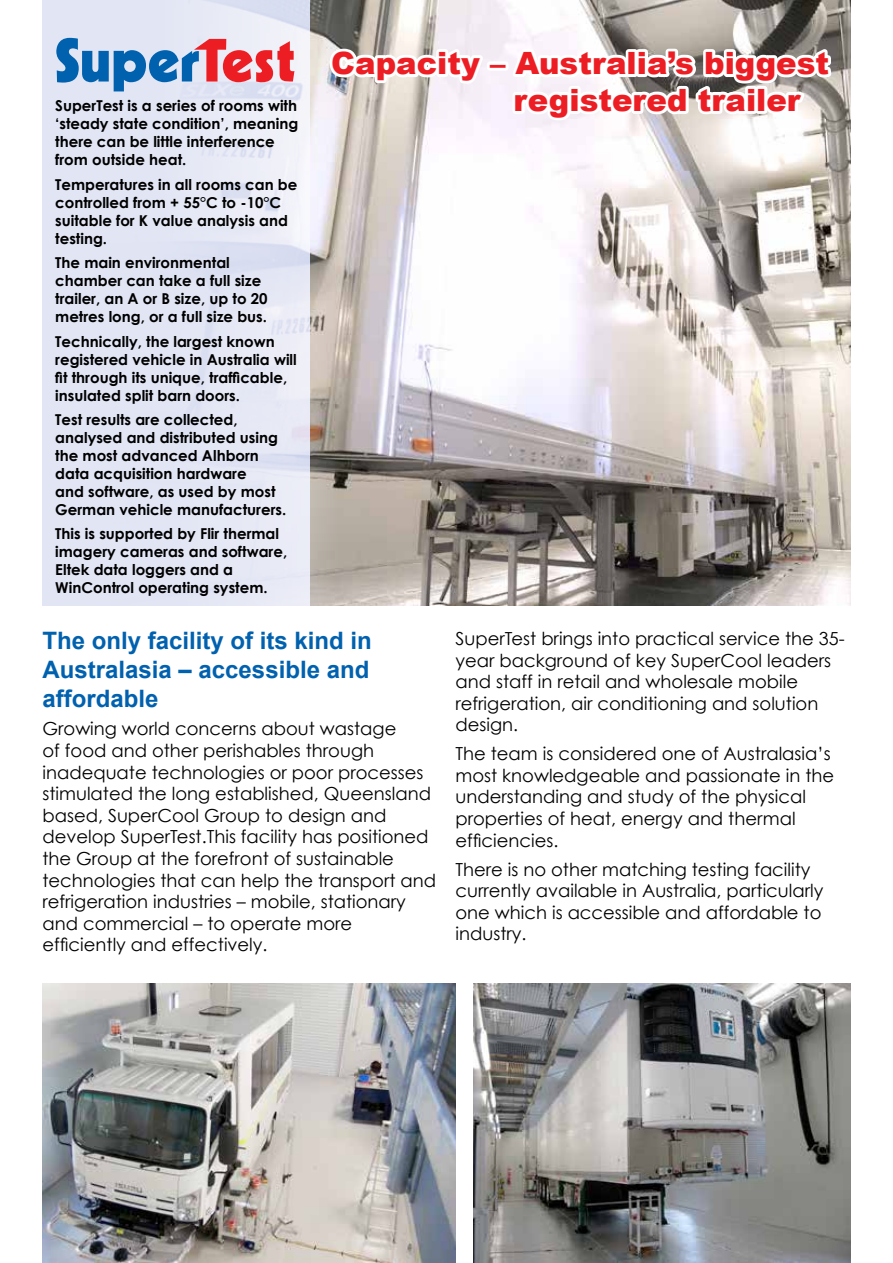
<style>
.page{position:relative;width:893px;height:1263px;background:#fff}
.page>*{position:absolute;margin:0;border:0;box-sizing:border-box;transform-origin:0 0}
.t1{font:900 30.75px/36.9px "Arial";color:#ed1d24}
.t2{font:700 24px/28.8px "Arial";color:#0061af;text-align:justify}
.t3{font:18px/21.6px "Century Gothic";color:#000}
.t4{font:700 15px/18px "Century Gothic";color:#000}
</style>
<div class="page">
<img style="left:43px;top:984px;width:412px;height:279px">
<img style="left:473px;top:984px;width:377px;height:279px">
<img style="left:310px;top:0;width:540px;height:606px">
<div style="left:43px;top:0;width:267px;height:606px;background:#e1e5f4"></div>
<svg style="left:325px;top:42px;width:164px;height:48px"></svg>
<svg style="left:507px;top:37px;width:328px;height:88px"></svg>
<svg style="left:56px;top:38px;width:238px;height:53px"></svg>
<p class="t4" style="left:55px;top:97px;width:244px">SuperTest is a series of rooms with ‘steady state condition’, meaning there can be little interference from outside heat.</p>
<p class="t4" style="left:55px;top:175px;width:244px">Temperatures in all rooms can be controlled from + 55°C to -10°C suitable for K value analysis and testing.</p>
<p class="t4" style="left:55px;top:253px;width:214px">The main environmental chamber can take a full size trailer, an A or B size, up to 20 metres long, or a full size bus.</p>
<p class="t4" style="left:55px;top:332px;width:243px">Technically, the largest known registered vehicle in Australia will fit through its unique, trafficable, insulated split barn doors.</p>
<p class="t4" style="left:55px;top:410px;width:232px">Test results are collected, analysed and distributed using the most advanced Alhborn data acquisition hardware<br>and software, as used by most<br>German vehicle manufacturers.</p>
<p class="t4" style="left:55px;top:524px;width:233px">This is supported by Flir thermal imagery cameras and software,<br>Eltek data loggers and a<br>WinControl operating system.</p>
<h1 class="t1" style="left:514px;top:44px;width:317px;text-indent:-182px">Capacity – Australia’s biggest registered trailer</h1>
<h2 class="t2" style="left:43px;top:627px;width:331px">The only facility of its kind in Australasia – accessible and affordable</h2>
<p class="t3" style="left:43px;top:718px;width:395px">Growing world concerns about wastage<br>of food and other perishables through inadequate technologies or poor processes stimulated the long established, Queensland based, SuperCool Group to design and develop SuperTest.This facility has positioned the Group at the forefront of sustainable technologies that can help the transport and refrigeration industries – mobile, stationary and commercial – to operate more efficiently and effectively.</p>
<p class="t3" style="left:455px;top:627px;width:391px">SuperTest brings into practical service the 35- year background of key SuperCool leaders and staff in retail and wholesale mobile refrigeration, air conditioning and solution design.</p>
<p class="t3" style="left:455px;top:743px;width:380px">The team is considered one of Australasia’s most knowledgeable and passionate in the understanding and study of the physical properties of heat, energy and thermal efficiencies.</p>
<p class="t3" style="left:455px;top:858px;width:369px">There is no other matching testing facility currently available in Australia, particularly one which is accessible and affordable to industry.</p>
</div>
